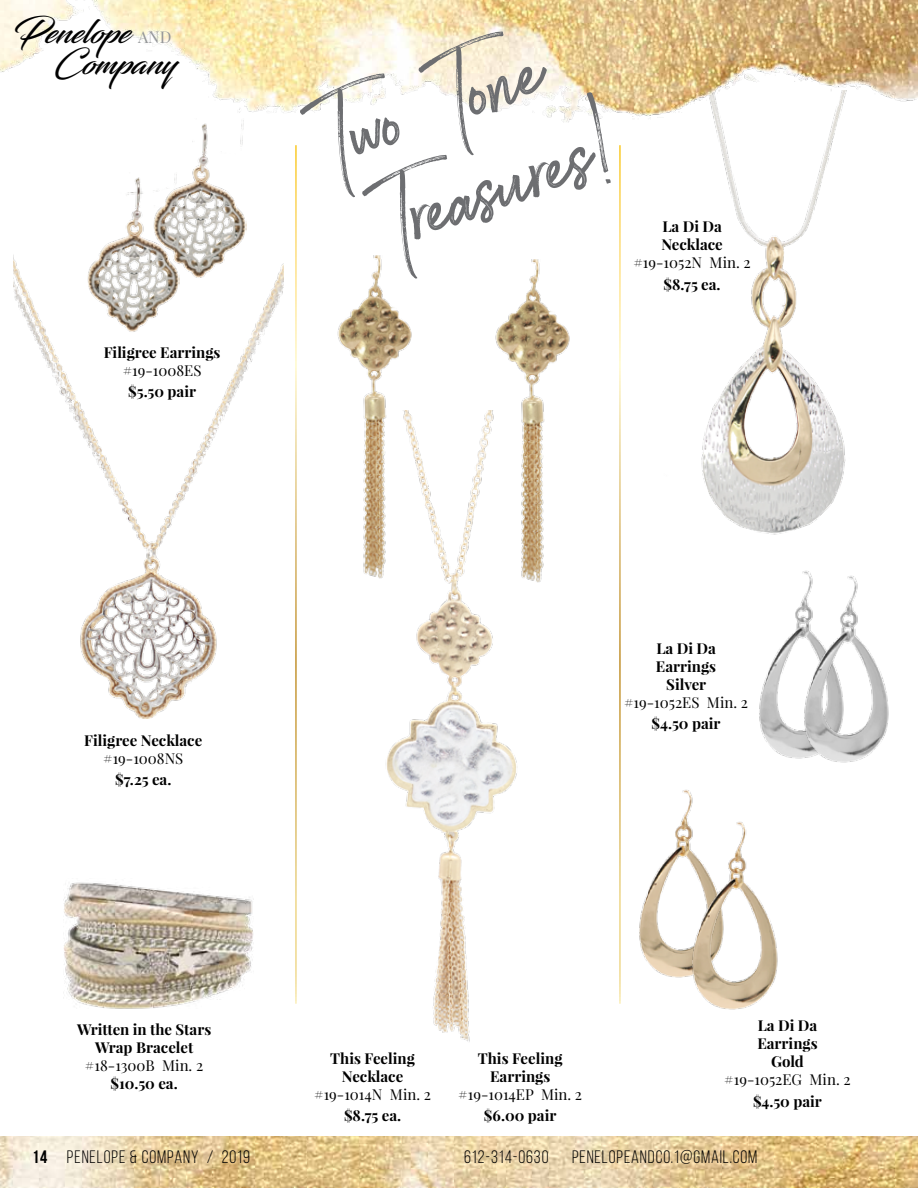
<style>
.page{position:relative;width:918px;height:1188px;background:#fff}
.page>*{position:absolute;margin:0;border:0;box-sizing:border-box;transform-origin:0 0}
.t1{font:108px/97.6px "Brownhill Script";color:#6d6e71}
.t2{font:32.55px/30.6px "Blacksword";color:#000}
.t3{font:18px "Bebas Neue";letter-spacing:.05em;color:#000}
.t4{font:16.2px "Playfair Display";color:#939598}
.t5{font:700 15px/18px "Playfair Display";color:#000;text-align:center}
.s1{font-weight:400}
.s2{font-weight:700}
</style>
<div class="page">
<img style="left:0;top:1136px;width:918px;height:52px">
<img style="left:386px;top:410px;width:131px;height:632px">
<img style="left:493px;top:259px;width:77px;height:324px">
<img style="left:337px;top:256px;width:77px;height:324px">
<img style="left:701px;top:122px;width:145px;height:413px">
<img style="left:639px;top:789px;width:54px;height:189px">
<img style="left:689px;top:819px;width:89px;height:191px">
<img style="left:759px;top:571px;width:50px;height:188px">
<img style="left:801px;top:572px;width:88px;height:191px">
<img style="left:63px;top:882px;width:191px;height:127px">
<img style="left:14px;top:259px;width:270px;height:460px">
<img style="left:86px;top:177px;width:94px;height:158px">
<img style="left:153px;top:122px;width:94px;height:159px">
<img style="left:0;top:0;width:918px;height:122px">
<p class="t2" style="left:55px;top:16px;width:123px;text-indent:-41px">Penelope<br>Company</p>
<p class="t4" style="left:138px;top:27px;width:35px">AND</p>
<p class="t1" style="left:291px;top:90px;width:282px;rotate:-20deg">Two Tone<br>Treasures!</p>
<p class="t5" style="left:633px;top:218px;width:119px">La Di Da<br>Necklace <span class="s1">#19-1052N Min. 2</span></p>
<p class="t5" style="left:664px;top:275px;width:59px">$8.75 ea.</p>
<p class="t5" style="left:104px;top:343px;width:118px">Filigree Earrings <span class="s1">#19-1008ES</span></p>
<p class="t5" style="left:128px;top:383px;width:69px">$5.50 pair</p>
<p class="t5" style="left:84px;top:731px;width:119px">Filigree Necklace <span class="s1">#19-1008NS</span></p>
<p class="t5" style="left:115px;top:771px;width:58px">$7.25 ea.</p>
<p class="t5" style="left:77px;top:1020px;width:136px">Written in the Stars<br>Wrap Bracelet <span class="s1">#18-1300B Min. 2 </span>$10.50 ea.</p>
<p class="t5" style="left:624px;top:639px;width:126px">La Di Da<br>Earrings<br>Silver<br><span class="s1">#19-1052ES Min. 2</span></p>
<p class="t5" style="left:652px;top:715px;width:70px">$4.50 pair</p>
<p class="t5" style="left:314px;top:1049px;width:118px">This Feeling<br>Necklace <span class="s1">#19-1014N Min. 2</span></p>
<p class="t5" style="left:344px;top:1107px;width:59px">$8.75 ea.</p>
<p class="t5" style="left:458px;top:1049px;width:125px">This Feeling<br>Earrings <span class="s1">#19-1014EP Min. 2</span></p>
<p class="t5" style="left:484px;top:1107px;width:74px">$6.00 pair</p>
<p class="t5" style="left:724px;top:1017px;width:128px">La Di Da<br>Earrings<br>Gold<br><span class="s1">#19-1052EG Min. 2</span></p>
<p class="t5" style="left:753px;top:1092px;width:70px">$4.50 pair</p>
<p class="t3" style="left:32px;top:1147px;width:220px"><span class="s2">14</span> PENELOPE &amp; COMPANY / 2019</p>
<p class="t3" style="left:464px;top:1147px;width:86px">612-314-0630</p>
<p class="t3" style="left:572px;top:1147px;width:187px">PENELOPEANDCO.1@GMAIL.COM</p>
</div>
